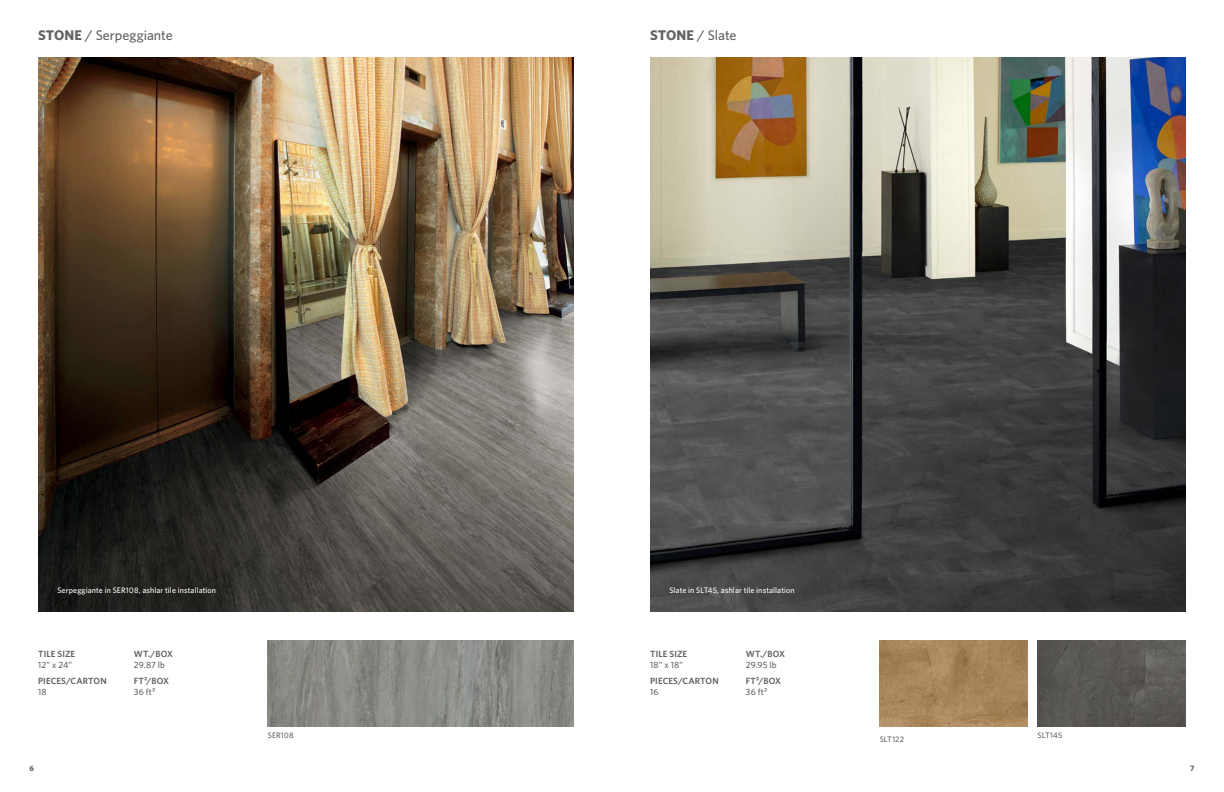
<style>
.page{position:relative;width:1224px;height:792px;background:#fff}
.page>*{position:absolute;margin:0;border:0;box-sizing:border-box;transform-origin:0 0}
.t1{font:500 14px "Whitney";letter-spacing:-.005em;color:#636365}
.t2{font:600 9px "Whitney";letter-spacing:.01em;color:#636365}
.t3{font:500 9px "Whitney";letter-spacing:.015em;color:#636365}
.t4{font:500 8px "Whitney";letter-spacing:.015em;color:#fff}
.t5{font:500 8px "Whitney";letter-spacing:.02em;color:#636365}
.t6{font:700 8px "Whitney";color:#636365}
.s1{font-weight:700}
</style>
<div class="page">
<img style="left:880px;top:641px;width:148px;height:86px">
<img style="left:1038px;top:641px;width:148px;height:86px">
<img style="left:268px;top:641px;width:306px;height:86px">
<img style="left:650px;top:57px;width:536px;height:555px">
<img style="left:38px;top:57px;width:536px;height:555px">
<h1 class="t1" style="left:38px;top:26px;width:136px"><span class="s1">STONE</span> / Serpeggiante</h1>
<h1 class="t1" style="left:650px;top:26px;width:88px"><span class="s1">STONE</span> / Slate</h1>
<p class="t4" style="left:57px;top:585px;width:160px">Serpeggiante in SER108, ashlar tile installation</p>
<p class="t4" style="left:669px;top:585px;width:127px">Slate in SLT45, ashlar tile installation</p>
<p class="t2" style="left:38px;top:648px;width:39px">TILE SIZE</p>
<p class="t3" style="left:38px;top:659px;width:35px">12” x 24”</p>
<p class="t2" style="left:38px;top:675px;width:70px">PIECES/CARTON</p>
<p class="t3" style="left:38px;top:686px;width:10px">18</p>
<p class="t2" style="left:134px;top:648px;width:41px">WT./BOX</p>
<p class="t3" style="left:134px;top:659px;width:33px">29.87 lb</p>
<p class="t2" style="left:134px;top:675px;width:37px">FT²/BOX</p>
<p class="t3" style="left:134px;top:686px;width:23px">36 ft²</p>
<p class="t2" style="left:650px;top:648px;width:39px">TILE SIZE</p>
<p class="t3" style="left:650px;top:659px;width:34px">18” x 18”</p>
<p class="t2" style="left:650px;top:675px;width:70px">PIECES/CARTON</p>
<p class="t3" style="left:650px;top:686px;width:10px">16</p>
<p class="t2" style="left:746px;top:648px;width:41px">WT./BOX</p>
<p class="t3" style="left:746px;top:659px;width:32px">29.95 lb</p>
<p class="t2" style="left:746px;top:675px;width:37px">FT²/BOX</p>
<p class="t3" style="left:746px;top:686px;width:23px">36 ft²</p>
<p class="t5" style="left:268px;top:730px;width:27px">SER108</p>
<p class="t5" style="left:880px;top:734px;width:26px">SLT122</p>
<p class="t5" style="left:1038px;top:730px;width:26px">SLT145</p>
<p class="t6" style="left:30px;top:763px;width:6px">6</p>
<p class="t6" style="left:1190px;top:763px;width:6px">7</p>
</div>
